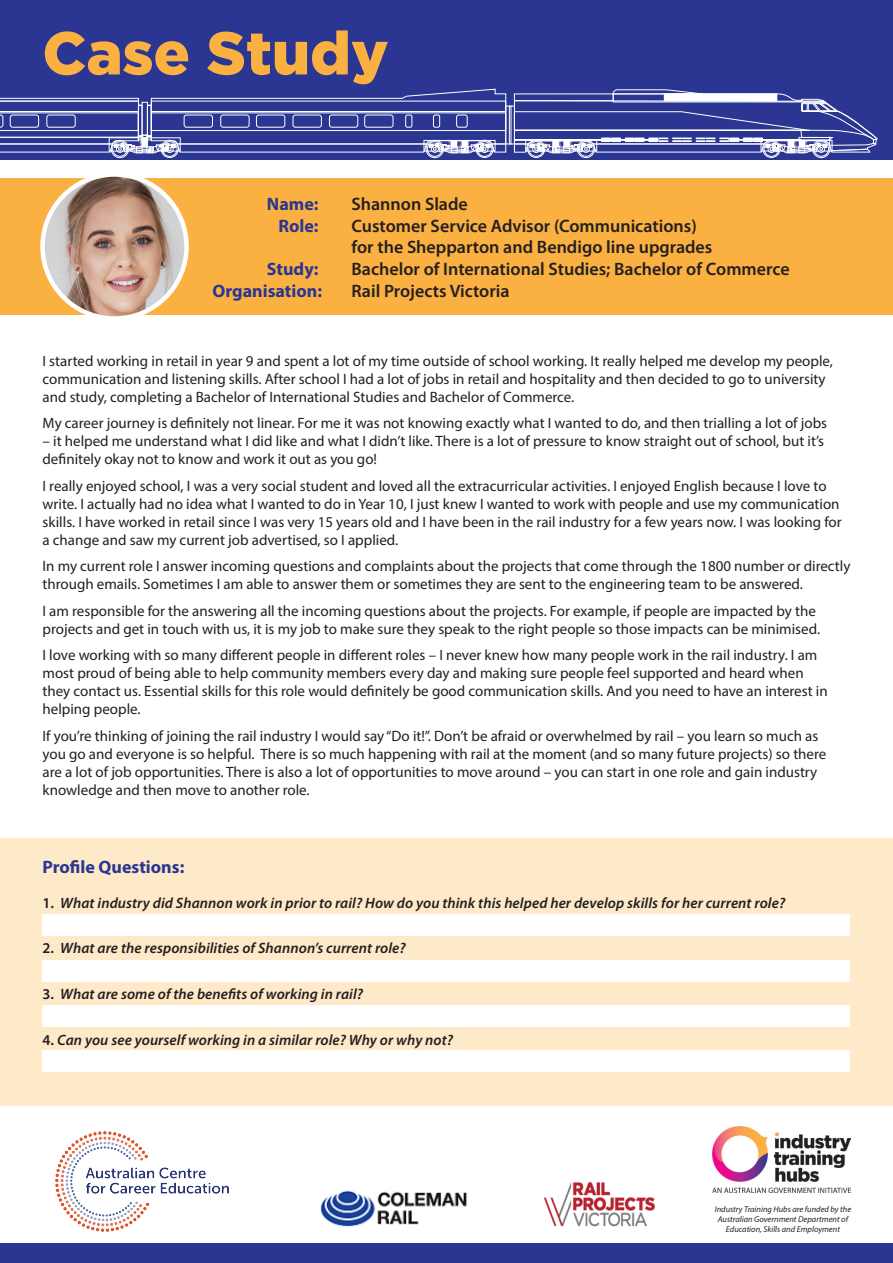
<style>
.page{position:relative;width:893px;height:1263px;background:#fff}
.page>*{position:absolute;margin:0;border:0;box-sizing:border-box;transform-origin:0 0}
.t1{font:900 60.3px "Gotham";color:#fbb042}
.t2{font:600 18px/21.6px "Myriad Pro";color:#231f20}
.t3{font:700 18px "Myriad Pro";color:#2a3691}
.t4{font:15px/18px "Myriad Pro";color:#231f20}
.t5{font:italic 600 15px "Myriad Pro";letter-spacing:.005em;color:#231f20}
.t6{font:italic 8.4px/9.9px "Myriad Pro";color:#231f20;text-align:center}
.s1{font-style:normal}
</style>
<div class="page">
<div style="left:0;top:838px;width:893px;height:268px;background:#fee9c9"></div>
<div style="left:0;top:178px;width:893px;height:136px;background:#fbb042"></div>
<img style="left:713px;top:1126px;width:138px;height:67px">
<img style="left:320px;top:1190px;width:147px;height:37px">
<img style="left:543px;top:1182px;width:112px;height:45px">
<div style="left:0;top:1244px;width:893px;height:19px;background:#2a3691"></div>
<img style="left:43px;top:174px;width:144px;height:144px;border-radius:72px">
<div style="left:40px;top:172px;width:149px;height:149px;border:4px solid #fff;border-radius:50%"></div>
<div style="left:0;top:0;width:893px;height:159px;background:#2a3691"></div>
<svg style="left:514px;top:89px;width:363px;height:69px"></svg>
<div style="left:664px;top:99px;width:113px;height:2px;border:1px solid #fff"></div>
<div style="left:664px;top:95px;width:113px;height:1px;border:1px solid #fff"></div>
<div style="left:664px;top:96px;width:113px;height:1px;border:1px solid #fff"></div>
<div style="left:664px;top:97px;width:113px;height:2px;border:1px solid #fff"></div>
<div style="left:664px;top:98px;width:113px;height:2px;border:1px solid #fff"></div>
<div style="left:664px;top:94px;width:113px;height:1px;border:1px solid #fff"></div>
<div style="left:505px;top:106px;width:10px;height:38px;border:1px solid #fff"></div>
<div style="left:509px;top:106px;width:2px;height:38px;border:1px solid #fff"></div>
<svg style="left:0;top:89px;width:506px;height:69px"></svg>
<div style="left:10px;top:115px;width:29px;height:12px;border:1px solid #fff;border-radius:2px"></div>
<div style="left:47px;top:115px;width:28px;height:12px;border:1px solid #fff;border-radius:2px"></div>
<div style="left:43px;top:915px;width:807px;height:21px;background:#fff"></div>
<div style="left:43px;top:960px;width:807px;height:21px;background:#fff"></div>
<div style="left:43px;top:1005px;width:807px;height:21px;background:#fff"></div>
<div style="left:43px;top:1050px;width:807px;height:22px;background:#fff"></div>
<img style="left:55px;top:1131px;width:174px;height:100px">
<p class="t1" style="left:43px;top:18px;width:348px">Case Study</p>
<p class="t3" style="left:267px;top:192px;width:53px">Name:</p>
<p class="t2" style="left:352px;top:193px;width:118px">Shannon Slade</p>
<p class="t3" style="left:278px;top:214px;width:42px">Role:</p>
<p class="t2" style="left:352px;top:214px;width:362px">Customer Service Advisor (Communications) for the Shepparton and Bendigo line upgrades</p>
<p class="t3" style="left:267px;top:257px;width:53px">Study:</p>
<p class="t2" style="left:352px;top:258px;width:440px">Bachelor of International Studies; Bachelor of Commerce</p>
<p class="t3" style="left:213px;top:279px;width:111px">Organisation:</p>
<p class="t2" style="left:352px;top:279px;width:160px">Rail Projects Victoria</p>
<p class="t4" style="left:43px;top:351px;width:792px">I started working in retail in year 9 and spent a lot of my time outside of school working. It really helped me develop my people, communication and listening skills. After school I had a lot of jobs in retail and hospitality and then decided to go to university and study, completing a Bachelor of International Studies and Bachelor of Commerce.</p>
<p class="t4" style="left:43px;top:414px;width:786px">My career journey is definitely not linear. For me it was not knowing exactly what I wanted to do, and then trialling a lot of jobs</p>
<p class="t4" style="left:43px;top:432px;width:783px">– it helped me understand what I did like and what I didn’t like. There is a lot of pressure to know straight out of school, but it’s definitely okay not to know and work it out as you go!</p>
<p class="t4" style="left:43px;top:476px;width:801px">I really enjoyed school, I was a very social student and loved all the extracurricular activities. I enjoyed English because I love to write. I actually had no idea what I wanted to do in Year 10, I just knew I wanted to work with people and use my communication skills. I have worked in retail since I was very 15 years old and I have been in the rail industry for a few years now. I was looking for a change and saw my current job advertised, so I applied.</p>
<p class="t4" style="left:43px;top:557px;width:809px">In my current role I answer incoming questions and complaints about the projects that come through the 1800 number or directly through emails. Sometimes I am able to answer them or sometimes they are sent to the engineering team to be answered.</p>
<p class="t4" style="left:43px;top:601px;width:779px">I am responsible for the answering all the incoming questions about the projects. For example, if people are impacted by the projects and get in touch with us, it is my job to make sure they speak to the right people so those impacts can be minimised.</p>
<p class="t4" style="left:43px;top:646px;width:787px">I love working with so many different people in different roles – I never knew how many people work in the rail industry. I am most proud of being able to help community members every day and making sure people feel supported and heard when they contact us. Essential skills for this role would definitely be good communication skills. And you need to have an interest in helping people.</p>
<p class="t4" style="left:43px;top:726px;width:785px">If you’re thinking of joining the rail industry I would say “Do it!”. Don’t be afraid or overwhelmed by rail – you learn so much as you go and everyone is so helpful. There is so much happening with rail at the moment (and so many future projects) so there are a lot of job opportunities. There is also a lot of opportunities to move around – you can start in one role and gain industry knowledge and then move to another role.</p>
<p class="t3" style="left:43px;top:855px;width:143px">Profile Questions:</p>
<p class="t5" style="left:43px;top:893px;width:744px"><span class="s1">1.</span> What industry did Shannon work in prior to rail? How do you think this helped her develop skills for her current role?</p>
<p class="t5" style="left:43px;top:939px;width:365px"><span class="s1">2.</span> What are the responsibilities of Shannon’s current role?</p>
<p class="t5" style="left:43px;top:984px;width:322px"><span class="s1">3.</span> What are some of the benefits of working in rail?</p>
<p class="t5" style="left:43px;top:1030px;width:412px"><span class="s1">4.</span> Can you see yourself working in a similar role? Why or why not?</p>
<p class="t6" style="left:715px;top:1204px;width:138px">Industry Training Hubs are funded by the<br>Australian Government Department of<br>Education, Skills and Employment</p>
</div>
